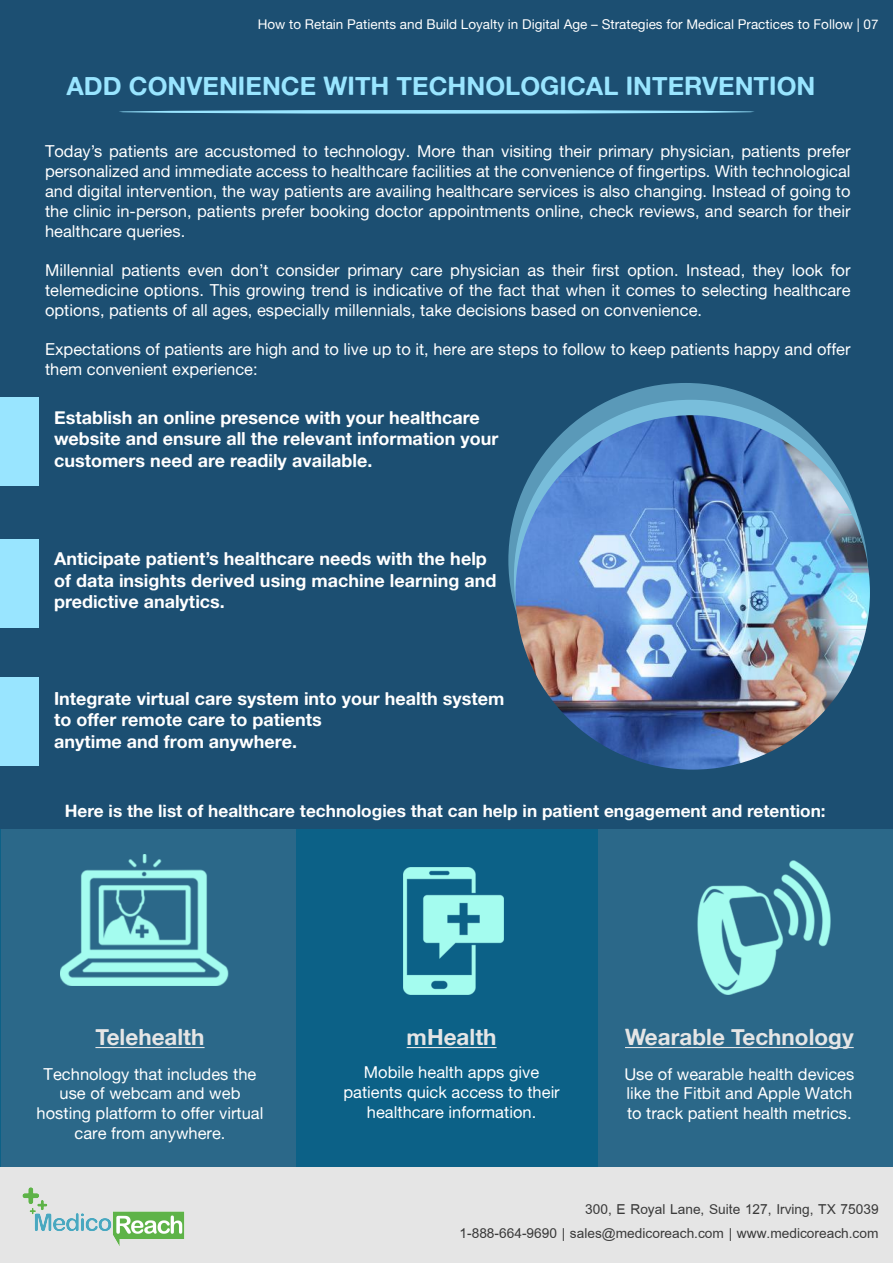
<style>
.page{position:relative;width:893px;height:1263px;background:#fff}
.page>*{position:absolute;margin:0;border:0;box-sizing:border-box;transform-origin:0 0}
.t1{font:25.5px "Alte Haas Grotesk Bold";color:#99e5ff}
.t2{font:22.5px "Alte Haas Grotesk Bold";color:#e5e5e5}
.t3{font:21px/24px "Browallia UPC";color:#3a3a3a;text-align:right}
.t4{font:18px/21.6px "Alte Haas Grotesk Bold";color:#fff}
.t5{font:17.25px "Alte Haas Grotesk Bold";color:#fff}
.t6{font:16.5px/19.8px "Alte Haas Grotesk";color:#fff;text-align:justify}
.t7{font:13.5px "Alte Haas Grotesk";color:#fff}
</style>
<div class="page">
<div style="left:0;top:0;width:893px;height:1249px;background:#1c4f72"></div>
<div style="left:0;top:829px;width:893px;height:338px;background:#0c6187"></div>
<div style="left:1px;top:829px;width:295px;height:339px;background:#2b6889"></div>
<div style="left:598px;top:829px;width:295px;height:339px;background:#2b6889"></div>
<svg style="left:119px;top:110px;width:636px;height:4px;background:#84cce7"></svg>
<div style="left:0;top:1167px;width:893px;height:96px;background:#e5e5e5"></div>
<img style="left:22px;top:1187px;width:163px;height:59px">
<div style="left:508px;top:383px;width:355px;height:354px;background:#5a99b8;border-radius:50%"></div>
<div style="left:514px;top:400px;width:354px;height:354px;background:#79bedb;border-radius:50%"></div>
<img style="left:515px;top:415px;width:355px;height:355px;border-radius:177px">
<div style="left:0;top:398px;width:39px;height:88px;background:#99e5ff"></div>
<div style="left:0;top:539px;width:39px;height:88px;background:#99e5ff"></div>
<div style="left:0;top:678px;width:39px;height:88px;background:#99e5ff"></div>
<hr style="left:95px;top:1047px;width:110px;height:1px;background:#e5e5e5">
<hr style="left:407px;top:1047px;width:90px;height:1px;background:#e5e5e5">
<hr style="left:625px;top:1047px;width:229px;height:1px;background:#e5e5e5">
<img style="left:61px;top:855px;width:168px;height:131px">
<img style="left:404px;top:867px;width:100px;height:128px">
<img style="left:698px;top:861px;width:133px;height:133px">
<p class="t7" style="left:258px;top:16px;width:622px">How to Retain Patients and Build Loyalty in Digital Age – Strategies for Medical Practices to Follow | 07</p>
<h1 class="t1" style="left:67px;top:71px;width:750px">ADD CONVENIENCE WITH TECHNOLOGICAL INTERVENTION</h1>
<p class="t6" style="left:45px;top:141px;width:807px">Today’s patients are accustomed to technology. More than visiting their primary physician, patients prefer personalized and immediate access to healthcare facilities at the convenience of fingertips. With technological and digital intervention, the way patients are availing healthcare services is also changing. Instead of going to the clinic in-person, patients prefer booking doctor appointments online, check reviews, and search for their healthcare queries.</p>
<p class="t6" style="left:45px;top:260px;width:807px">Millennial patients even don’t consider primary care physician as their first option. Instead, they look for telemedicine options. This growing trend is indicative of the fact that when it comes to selecting healthcare options, patients of all ages, especially millennials, take decisions based on convenience.</p>
<p class="t6" style="left:45px;top:339px;width:807px">Expectations of patients are high and to live up to it, here are steps to follow to keep patients happy and offer them convenient experience:</p>
<p class="t4" style="left:54px;top:406px;width:446px">Establish an online presence with your healthcare website and ensure all the relevant information your customers need are readily available.</p>
<p class="t4" style="left:54px;top:547px;width:444px">Anticipate patient’s healthcare needs with the help of data insights derived using machine learning and predictive analytics.</p>
<p class="t4" style="left:54px;top:687px;width:452px">Integrate virtual care system into your health system to offer remote care to patients<br>anytime and from anywhere.</p>
<p class="t5" style="left:65px;top:800px;width:762px">Here is the list of healthcare technologies that can help in patient engagement and retention:</p>
<h2 class="t2" style="left:95px;top:1023px;width:111px">Telehealth</h2>
<p class="t6" style="left:37px;top:1063px;width:228px;text-align:center">Technology that includes the use of webcam and web hosting platform to offer virtual care from anywhere.</p>
<h2 class="t2" style="left:407px;top:1023px;width:91px">mHealth</h2>
<p class="t6" style="left:343px;top:1062px;width:218px;text-align:center">Mobile health apps give patients quick access to their healthcare information.</p>
<h2 class="t2" style="left:625px;top:1023px;width:230px">Wearable Technology</h2>
<p class="t6" style="left:624px;top:1063px;width:232px;text-align:left">Use of wearable health devices like the Fitbit and Apple Watch to track patient health metrics.</p>
<p class="t3" style="left:460px;top:1197px;width:421px">300, E Royal Lane, Suite 127, Irving, TX 75039<br>1-888-664-9690 | sales@medicoreach.com | www.medicoreach.com</p>
</div>
